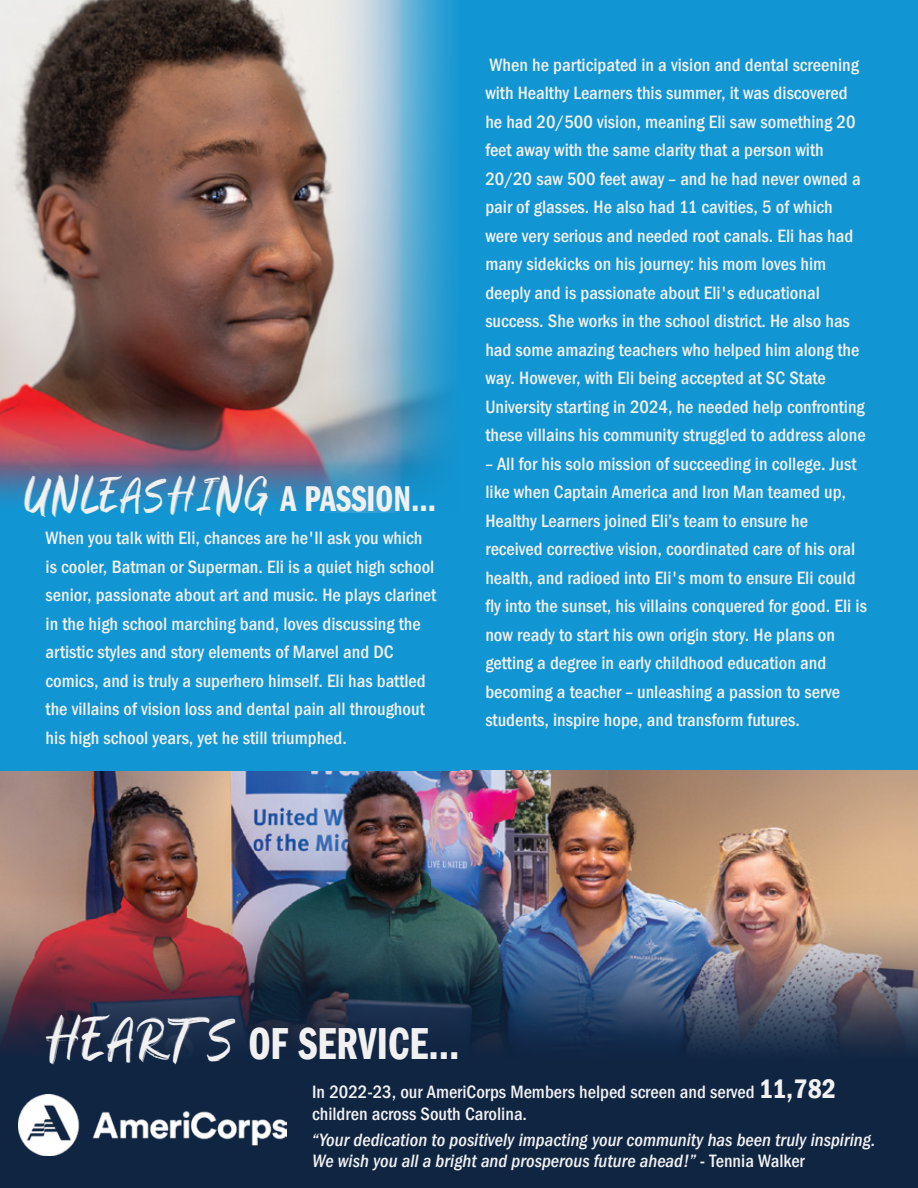
<style>
.page{position:relative;width:918px;height:1188px;background:#fff}
.page>*{position:absolute;margin:0;border:0;box-sizing:border-box;transform-origin:0 0}
.t1{font:600 45px "Franklin Gothic Cmpr ITC";color:#f1f1f2}
.t2{font:600 36px "Franklin Gothic Cmpr ITC";color:#f1f1f2}
.t3{font:500 18px/28.5px "Franklin Gothic Cond ITC";color:#f1f1f2}
.t4{font:italic 500 18px/21.6px "Franklin Gothic Cond ITC";color:#f1f1f2}
.s1{font-family:"Sparose";font-weight:400}
.s2{font-weight:600;font-size:27px}
.s3{font-style:normal}
</style>
<div class="page">
<img style="left:0;top:770px;width:918px;height:119px">
<img style="left:0;top:0;width:316px;height:404px">
<svg style="left:0;top:404px;width:316px;height:107px;background:#76617c"></svg>
<div style="left:0;top:511px;width:459px;height:259px;background:#1196d3"></div>
<svg style="left:316px;top:0;width:143px;height:512px;background:#7eb4ce"></svg>
<div style="left:459px;top:0;width:459px;height:770px;background:#1196d3"></div>
<img style="left:0;top:889px;width:918px;height:170px">
<div style="left:0;top:1059px;width:918px;height:129px;background:#102542"></div>
<img style="left:18px;top:1094px;width:269px;height:61px">
<h2 class="t2" style="left:24px;top:478px;width:413px"><span class="s1">UNLEASHING</span> A PASSION...</h2>
<p class="t3" style="left:46px;top:524px;width:392px">When you talk with Eli, chances are he'll ask you which is cooler, Batman or Superman. Eli is a quiet high school senior, passionate about art and music. He plays clarinet in the high school marching band, loves discussing the artistic styles and story elements of Marvel and DC comics, and is truly a superhero himself. Eli has battled the villains of vision loss and dental pain all throughout his high school years, yet he still triumphed.</p>
<p class="t3" style="left:485px;top:51px;width:382px">When he participated in a vision and dental screening with Healthy Learners this summer, it was discovered he had 20/500 vision, meaning Eli saw something 20 feet away with the same clarity that a person with 20/20 saw 500 feet away – and he had never owned a pair of glasses. He also had 11 cavities, 5 of which were very serious and needed root canals. Eli has had many sidekicks on his journey: his mom loves him deeply and is passionate about Eli's educational success. She works in the school district. He also has had some amazing teachers who helped him along the way. However, with Eli being accepted at SC State University starting in 2024, he needed help confronting these villains his community struggled to address alone</p>
<p class="t3" style="left:485px;top:450px;width:383px">– All for his solo mission of succeeding in college. Just like when Captain America and Iron Man teamed up, Healthy Learners joined Eli’s team to ensure he received corrective vision, coordinated care of his oral health, and radioed into Eli's mom to ensure Eli could fly into the sunset, his villains conquered for good. Eli is now ready to start his own origin story. He plans on getting a degree in early childhood education and becoming a teacher – unleashing a passion to serve students, inspire hope, and transform futures.</p>
<h1 class="t1" style="left:46px;top:1018px;width:415px"><span class="s1">HEART S</span> OF SERVICE...</h1>
<p class="t3" style="left:312px;top:1081px;width:526px;line-height:21.6px">In 2022-23, our AmeriCorps Members helped screen and served <span class="s2">11,782 </span>children across South Carolina.</p>
<p class="t4" style="left:312px;top:1129px;width:565px">“Your dedication to positively impacting your community has been truly inspiring.<br>We wish you all a bright and prosperous future ahead!” <span class="s3">- Tennia Walker</span></p>
</div>
